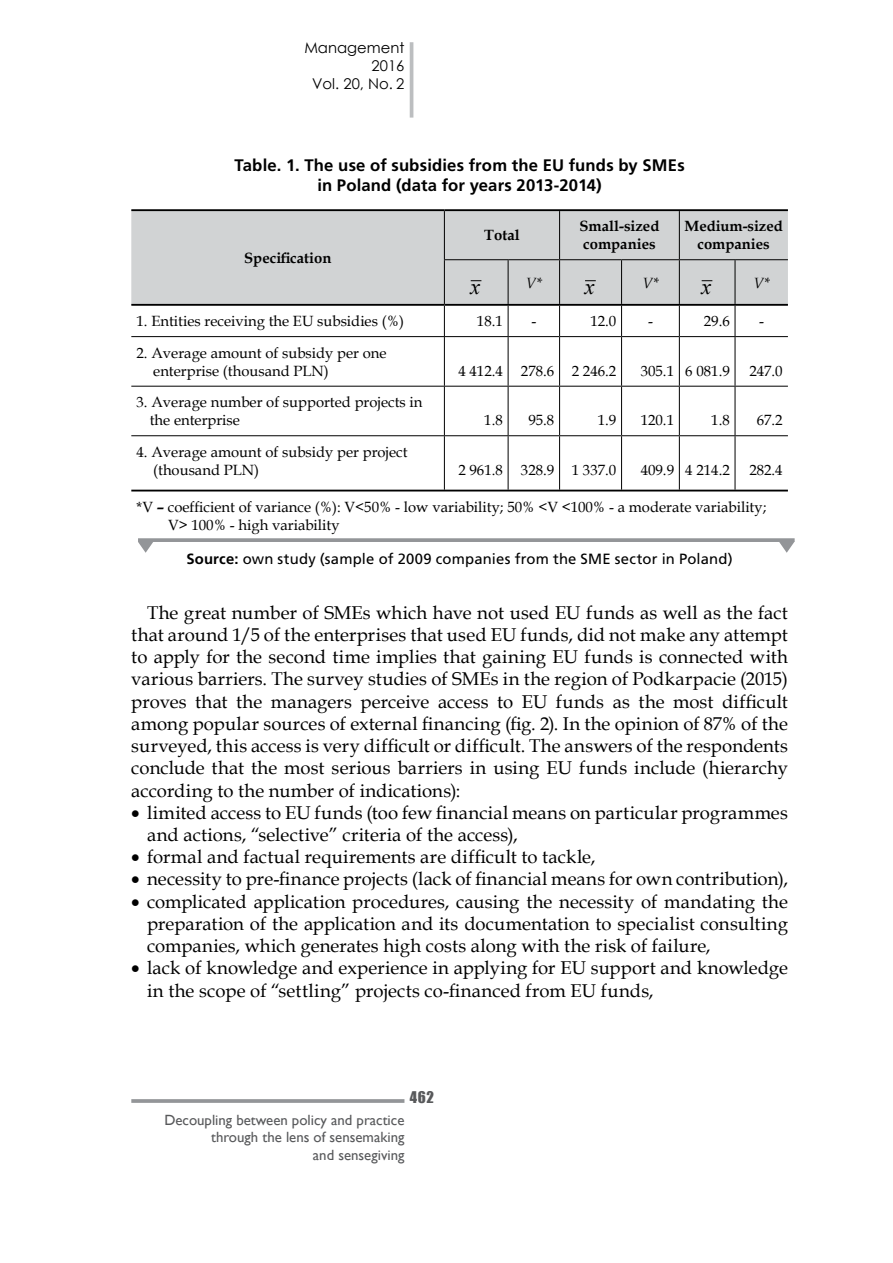
<style>
.page{position:relative;width:893px;height:1263px;background:#fff}
.page>*{position:absolute;margin:0;border:0;box-sizing:border-box;transform-origin:0 0}
.t1{font:italic 22.2px "Times New Roman";color:#000}
.t2{font:18.6px/22.2px "Book Antiqua";letter-spacing:.005em;color:#000;text-align:justify}
.t3{font:700 16.65px/20px "Frutiger LT Pro";letter-spacing:.01em;color:#000;text-align:center}
.t4{font:14.85px/17.9px "Book Antiqua";color:#000}
.t5{font:14.85px/17.9px "Gill Sans";color:#58595b;text-align:right}
.t6{font:14.85px "Frutiger LT Pro";letter-spacing:.015em;color:#000}
.t7{font:700 14.85px/17.9px "Book Antiqua";color:#000}
.t8{font:14.85px/17.9px "Century Gothic";color:#000;text-align:right}
.t9{font:italic 14.85px "Book Antiqua";color:#000}
.t10{font:14.85px "Impact";color:#58595b}
.s1{font-weight:700}
</style>
<div class="page">
<svg style="left:131px;top:1099px;width:273px;height:4px"></svg>
<hr style="left:410px;top:42px;width:3px;height:76px;background:#bcbec0">
<svg style="left:138px;top:538px;width:656px;height:4px;fill:#939598"></svg>
<svg style="left:138px;top:542px;width:15px;height:11px"></svg>
<svg style="left:779px;top:542px;width:15px;height:11px"></svg>
<div style="left:131px;top:211px;width:657px;height:93px;background:#d1d3d4"></div>
<hr style="left:444px;top:211px;width:1px;height:48px;background:#000">
<hr style="left:559px;top:211px;width:1px;height:48px;background:#000">
<hr style="left:679px;top:211px;width:1px;height:48px;background:#000">
<hr style="left:444px;top:259px;width:64px;height:1px;background:#000">
<hr style="left:444px;top:260px;width:1px;height:44px;background:#000">
<hr style="left:508px;top:259px;width:51px;height:1px;background:#000">
<hr style="left:508px;top:260px;width:1px;height:44px;background:#000">
<hr style="left:559px;top:259px;width:62px;height:1px;background:#000">
<hr style="left:559px;top:260px;width:1px;height:44px;background:#000">
<hr style="left:621px;top:259px;width:58px;height:1px;background:#000">
<hr style="left:621px;top:260px;width:1px;height:44px;background:#000">
<hr style="left:679px;top:259px;width:56px;height:1px;background:#000">
<hr style="left:679px;top:260px;width:1px;height:44px;background:#000">
<hr style="left:735px;top:259px;width:53px;height:1px;background:#000">
<hr style="left:734px;top:260px;width:1px;height:44px;background:#000">
<hr style="left:444px;top:306px;width:1px;height:30px;background:#000">
<hr style="left:508px;top:306px;width:1px;height:30px;background:#000">
<hr style="left:559px;top:306px;width:1px;height:30px;background:#000">
<hr style="left:621px;top:306px;width:1px;height:30px;background:#000">
<hr style="left:679px;top:306px;width:1px;height:30px;background:#000">
<hr style="left:734px;top:306px;width:1px;height:30px;background:#000">
<hr style="left:131px;top:336px;width:377px;height:1px;background:#000">
<hr style="left:444px;top:337px;width:1px;height:49px;background:#000">
<hr style="left:508px;top:336px;width:51px;height:1px;background:#000">
<hr style="left:508px;top:337px;width:1px;height:49px;background:#000">
<hr style="left:559px;top:336px;width:62px;height:1px;background:#000">
<hr style="left:559px;top:337px;width:1px;height:49px;background:#000">
<hr style="left:621px;top:336px;width:58px;height:1px;background:#000">
<hr style="left:621px;top:337px;width:1px;height:49px;background:#000">
<hr style="left:679px;top:336px;width:56px;height:1px;background:#000">
<hr style="left:679px;top:337px;width:1px;height:49px;background:#000">
<hr style="left:735px;top:336px;width:53px;height:1px;background:#000">
<hr style="left:734px;top:337px;width:1px;height:49px;background:#000">
<hr style="left:131px;top:386px;width:377px;height:1px;background:#000">
<hr style="left:444px;top:387px;width:1px;height:48px;background:#000">
<hr style="left:508px;top:386px;width:51px;height:1px;background:#000">
<hr style="left:508px;top:387px;width:1px;height:48px;background:#000">
<hr style="left:559px;top:386px;width:62px;height:1px;background:#000">
<hr style="left:559px;top:387px;width:1px;height:48px;background:#000">
<hr style="left:621px;top:386px;width:58px;height:1px;background:#000">
<hr style="left:621px;top:387px;width:1px;height:48px;background:#000">
<hr style="left:679px;top:386px;width:56px;height:1px;background:#000">
<hr style="left:679px;top:387px;width:1px;height:48px;background:#000">
<hr style="left:735px;top:386px;width:53px;height:1px;background:#000">
<hr style="left:734px;top:387px;width:1px;height:48px;background:#000">
<hr style="left:131px;top:435px;width:377px;height:1px;background:#000">
<hr style="left:444px;top:436px;width:1px;height:54px;background:#000">
<hr style="left:508px;top:435px;width:51px;height:1px;background:#000">
<hr style="left:508px;top:436px;width:1px;height:54px;background:#000">
<hr style="left:559px;top:435px;width:62px;height:1px;background:#000">
<hr style="left:559px;top:436px;width:1px;height:54px;background:#000">
<hr style="left:621px;top:435px;width:58px;height:1px;background:#000">
<hr style="left:621px;top:436px;width:1px;height:54px;background:#000">
<hr style="left:679px;top:435px;width:56px;height:1px;background:#000">
<hr style="left:679px;top:436px;width:1px;height:54px;background:#000">
<hr style="left:735px;top:435px;width:53px;height:1px;background:#000">
<hr style="left:734px;top:436px;width:1px;height:54px;background:#000">
<hr style="left:131px;top:209px;width:313px;height:2px;background:#000">
<hr style="left:131px;top:304px;width:313px;height:2px;background:#000">
<hr style="left:444px;top:209px;width:344px;height:2px;background:#000">
<hr style="left:444px;top:304px;width:344px;height:2px;background:#000">
<hr style="left:131px;top:490px;width:657px;height:2px;background:#000">
<p class="t8" style="left:304px;top:39px;width:102px">Management<br>2016<br>Vol. 20, No. 2</p>
<p class="t3" style="left:234px;top:157px;width:452px">Table. 1. The use of subsidies from the EU funds by SMEs in Poland (data for years 2013-2014)</p>
<p class="t7" style="left:244px;top:249px;width:89px">Specification</p>
<p class="t7" style="left:484px;top:227px;width:37px">Total</p>
<p class="t7" style="left:579px;top:218px;width:81px">Small-sized companies</p>
<p class="t7" style="left:684px;top:218px;width:100px;text-align:center">Medium-sized companies</p>
<p class="t1" style="left:470px;top:275px;width:11px">x</p>
<p class="t9" style="left:526px;top:274px;width:18px">V*</p>
<p class="t1" style="left:585px;top:275px;width:11px">x</p>
<p class="t9" style="left:642px;top:274px;width:18px">V*</p>
<p class="t1" style="left:701px;top:275px;width:11px">x</p>
<p class="t9" style="left:753px;top:274px;width:18px">V*</p>
<p class="t4" style="left:137px;top:312px;width:269px">1. Entities receiving the EU subsidies (%)</p>
<p class="t4" style="left:477px;top:312px;width:27px">18.1</p>
<p class="t4" style="left:531px;top:312px;width:6px">-</p>
<p class="t4" style="left:590px;top:312px;width:27px">12.0</p>
<p class="t4" style="left:648px;top:312px;width:6px">-</p>
<p class="t4" style="left:704px;top:312px;width:27px">29.6</p>
<p class="t4" style="left:759px;top:312px;width:6px">-</p>
<p class="t4" style="left:153px;top:344px;width:235px;text-indent:-17px">2. Average amount of subsidy per one enterprise (thousand PLN)</p>
<p class="t4" style="left:458px;top:362px;width:159px">4 412.4 278.6 2 246.2</p>
<p class="t4" style="left:641px;top:362px;width:91px">305.1 6 081.9</p>
<p class="t4" style="left:749px;top:362px;width:35px">247.0</p>
<p class="t4" style="left:150px;top:394px;width:274px;text-indent:-13px">3. Average number of supported projects in the enterprise</p>
<p class="t4" style="left:484px;top:412px;width:20px">1.8</p>
<p class="t4" style="left:528px;top:412px;width:27px">95.8</p>
<p class="t4" style="left:598px;top:412px;width:20px">1.9</p>
<p class="t4" style="left:641px;top:412px;width:35px">120.1</p>
<p class="t4" style="left:711px;top:412px;width:20px">1.8</p>
<p class="t4" style="left:757px;top:412px;width:27px">67.2</p>
<p class="t4" style="left:153px;top:443px;width:256px;text-indent:-17px">4. Average amount of subsidy per project (thousand PLN)</p>
<p class="t4" style="left:458px;top:461px;width:159px">2 961.8 328.9 1 337.0</p>
<p class="t4" style="left:641px;top:461px;width:91px">409.9 4 214.2</p>
<p class="t4" style="left:749px;top:461px;width:35px">282.4</p>
<p class="t4" style="left:168px;top:499px;width:600px;text-indent:-32px">*V <span class="s1">–</span> coefficient of variance (%): V&lt;50% - low variability; 50% &lt;V &lt;100% - a moderate variability;<br>V&gt; 100% - high variability</p>
<p class="t6" style="left:186px;top:553px;width:548px"><span class="s1">Source:</span> own study (sample of 2009 companies from the SME sector in Poland)</p>
<p class="t2" style="left:131px;top:602px;width:658px;text-indent:16px">The great number of SMEs which have not used EU funds as well as the fact that around 1/5 of the enterprises that used EU funds, did not make any attempt to apply for the second time implies that gaining EU funds is connected with various barriers. The survey studies of SMEs in the region of Podkarpacie (2015) proves that the managers perceive access to EU funds as the most difficult among popular sources of external financing (fig. 2). In the opinion of 87% of the surveyed, this access is very difficult or difficult. The answers of the respondents conclude that the most serious barriers in using EU funds include (hierarchy according to the number of indications):</p>
<p class="t2" style="left:147px;top:802px;width:642px;text-indent:-16px">• limited access to EU funds (too few financial means on particular programmes and actions, “selective” criteria of the access),</p>
<p class="t2" style="left:131px;top:846px;width:465px">• formal and factual requirements are difficult to tackle,</p>
<p class="t2" style="left:131px;top:868px;width:658px">• necessity to pre-finance projects (lack of financial means for own contribution),</p>
<p class="t2" style="left:147px;top:891px;width:642px;text-indent:-16px">• complicated application procedures, causing the necessity of mandating the preparation of the application and its documentation to specialist consulting companies, which generates high costs along with the risk of failure,</p>
<p class="t2" style="left:147px;top:957px;width:642px;text-indent:-16px">• lack of knowledge and experience in applying for EU support and knowledge in the scope of “settling” projects co-financed from EU funds,</p>
<p class="t10" style="left:410px;top:1088px;width:26px">462</p>
<p class="t5" style="left:164px;top:1111px;width:242px">Decoupling between policy and practice through the lens of sensemaking<br>and sensegiving</p>
</div>
